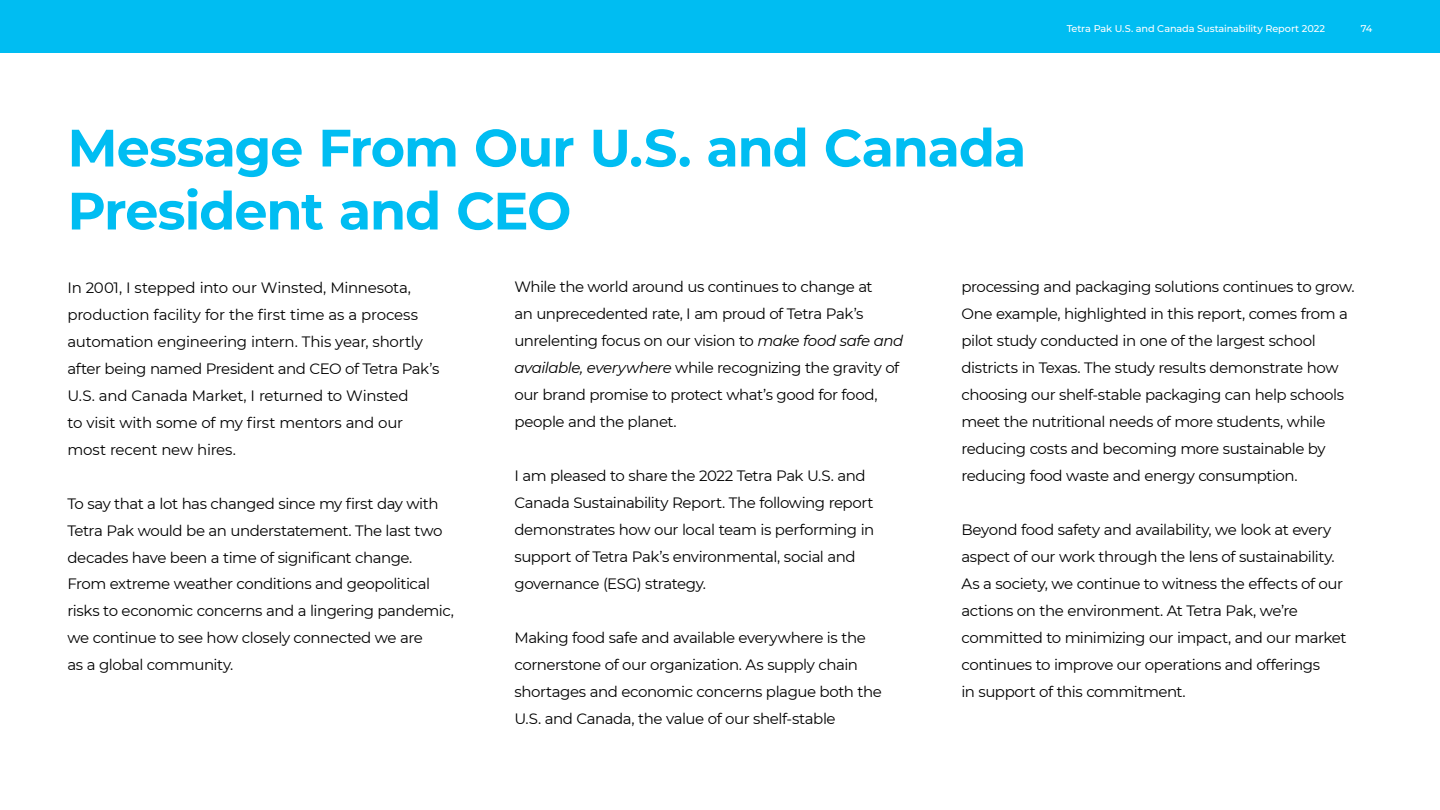
<style>
.page{position:relative;width:1440px;height:810px;background:#fff}
.page>*{position:absolute;margin:0;border:0;box-sizing:border-box;transform-origin:0 0}
.t1{font:700 52.5px/63px "Montserrat";letter-spacing:-.025em;color:#00bdf2}
.t2{font:15px/27px "Montserrat";letter-spacing:-.03em;color:#000}
.t3{font:500 9.75px "Montserrat";letter-spacing:-.01em;color:#fff}
.s1{font-style:italic}
</style>
<div class="page">
<div style="left:0;top:0;width:1440px;height:53px;background:#00bdf2"></div>
<h1 class="t1" style="left:68px;top:114px;width:960px">Message From Our U.S. and Canada<br>President and CEO</h1>
<p class="t3" style="left:1067px;top:21px;width:260px">Tetra Pak U.S. and Canada Sustainability Report 2022</p>
<p class="t3" style="left:1361px;top:21px;width:13px">74</p>
<p class="t2" style="left:68px;top:273px;width:373px">In 2001, I stepped into our Winsted, Minnesota, production facility for the first time as a process automation engineering intern. This year, shortly after being named President and CEO of Tetra Pak’s U.S. and Canada Market, I returned to Winsted<br>to visit with some of my first mentors and our most recent new hires.</p>
<p class="t2" style="left:68px;top:489px;width:388px">To say that a lot has changed since my first day with Tetra Pak would be an understatement. The last two decades have been a time of significant change.<br>From extreme weather conditions and geopolitical risks to economic concerns and a lingering pandemic, we continue to see how closely connected we are<br>as a global community.</p>
<p class="t2" style="left:514px;top:273px;width:390px">While the world around us continues to change at<br>an unprecedented rate, I am proud of Tetra Pak’s unrelenting focus on our vision to <span class="s1">make food safe and available, everywhere</span> while recognizing the gravity of our brand promise to protect what’s good for food, people and the planet.</p>
<p class="t2" style="left:514px;top:462px;width:361px">I am pleased to share the 2022 Tetra Pak U.S. and Canada Sustainability Report. The following report demonstrates how our local team is performing in support of Tetra Pak’s environmental, social and governance (ESG) strategy.</p>
<p class="t2" style="left:514px;top:624px;width:369px">Making food safe and available everywhere is the cornerstone of our organization. As supply chain shortages and economic concerns plague both the U.S. and Canada, the value of our shelf-stable</p>
<p class="t2" style="left:962px;top:273px;width:395px">processing and packaging solutions continues to grow.<br>One example, highlighted in this report, comes from a pilot study conducted in one of the largest school districts in Texas. The study results demonstrate how choosing our shelf-stable packaging can help schools meet the nutritional needs of more students, while reducing costs and becoming more sustainable by reducing food waste and energy consumption.</p>
<p class="t2" style="left:962px;top:516px;width:387px">Beyond food safety and availability, we look at every aspect of our work through the lens of sustainability.<br>As a society, we continue to witness the effects of our actions on the environment. At Tetra Pak, we’re committed to minimizing our impact, and our market continues to improve our operations and offerings<br>in support of this commitment.</p>
</div>
